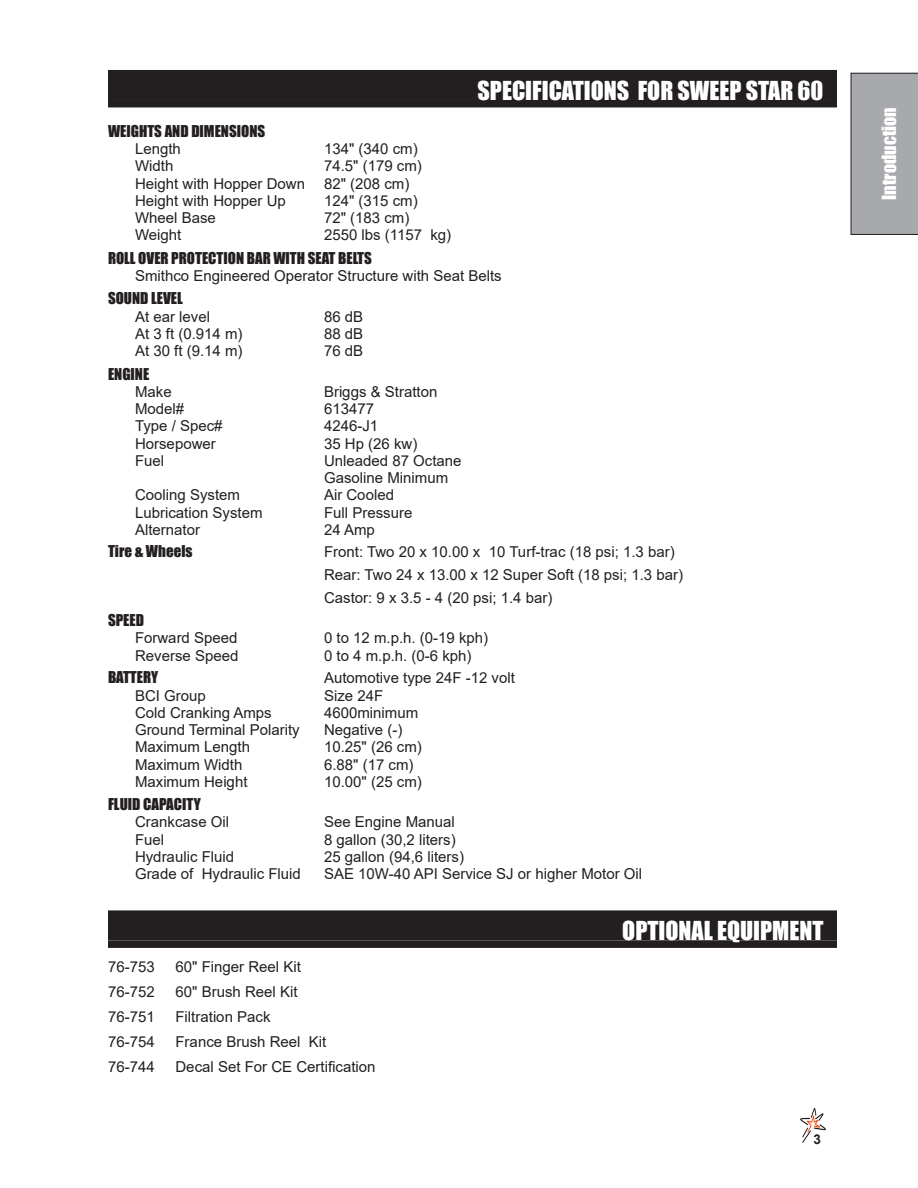
<style>
.page{position:relative;width:918px;height:1188px;background:#fff}
.page>*{position:absolute;margin:0;border:0;box-sizing:border-box;transform-origin:0 0}
.Header_Right{font:24px "Impact";color:#fff}
.t1{font:18px "Impact";color:#fff}
.Specifications{font:15px "Arial";color:#231f20}
._1__2__3{font:15px "Arial";color:#231f20}
.Subhead_1{font:15px "Impact";color:#231f20}
.Specifications-2{font:15px "Impact";color:#231f20}
.t2{font:700 13.5px "Arial";color:#231f20}
</style>
<div class="page">
<img style="left:800px;top:1108px;width:26px;height:35px">
<div style="left:851px;top:73px;width:67px;height:162px;background:#a8a9ad"></div>
<div style="left:108px;top:70px;width:729px;height:30px;background:#231f20"></div>
<div style="left:108px;top:100px;width:729px;height:7px;background:#231f20"></div>
<div style="left:108px;top:910px;width:729px;height:30px;background:#231f20"></div>
<div style="left:108px;top:940px;width:729px;height:8px;background:#231f20"></div>
<p class="Header_Right" style="left:478px;top:72px;width:347px">SPECIFICATIONS FOR SWEEP STAR 60</p>
<p class="Subhead_1" style="left:108px;top:119px;width:159px">WEIGHTS AND DIMENSIONS</p>
<p class="Specifications" style="left:135px;top:139px;width:47px">Length</p>
<p class="Specifications" style="left:324px;top:139px;width:95px">134" (340 cm)</p>
<p class="Specifications" style="left:135px;top:156px;width:40px">Width</p>
<p class="Specifications" style="left:324px;top:156px;width:99px">74.5" (179 cm)</p>
<p class="Specifications" style="left:135px;top:173px;width:172px">Height with Hopper Down</p>
<p class="Specifications" style="left:324px;top:173px;width:87px">82" (208 cm)</p>
<p class="Specifications" style="left:135px;top:190px;width:152px">Height with Hopper Up</p>
<p class="Specifications" style="left:324px;top:190px;width:95px">124" (315 cm)</p>
<p class="Specifications" style="left:135px;top:208px;width:82px">Wheel Base</p>
<p class="Specifications" style="left:324px;top:208px;width:87px">72" (183 cm)</p>
<p class="Specifications" style="left:135px;top:225px;width:48px">Weight</p>
<p class="Specifications" style="left:324px;top:225px;width:129px">2550 lbs (1157 kg)</p>
<p class="Subhead_1" style="left:108px;top:246px;width:265px">ROLL OVER PROTECTION BAR WITH SEAT BELTS</p>
<p class="Specifications" style="left:135px;top:265px;width:368px">Smithco Engineered Operator Structure with Seat Belts</p>
<p class="Subhead_1" style="left:108px;top:287px;width:76px">SOUND LEVEL</p>
<p class="Specifications" style="left:135px;top:306px;width:77px">At ear level</p>
<p class="Specifications" style="left:324px;top:306px;width:41px">86 dB</p>
<p class="Specifications" style="left:135px;top:323px;width:109px">At 3 ft (0.914 m)</p>
<p class="Specifications" style="left:324px;top:323px;width:41px">88 dB</p>
<p class="Specifications" style="left:135px;top:341px;width:109px">At 30 ft (9.14 m)</p>
<p class="Specifications" style="left:324px;top:341px;width:41px">76 dB</p>
<p class="Subhead_1" style="left:108px;top:362px;width:43px">ENGINE</p>
<p class="Specifications" style="left:135px;top:381px;width:38px">Make</p>
<p class="Specifications" style="left:324px;top:381px;width:115px">Briggs &amp; Stratton</p>
<p class="Specifications" style="left:135px;top:398px;width:51px">Model#</p>
<p class="Specifications" style="left:324px;top:398px;width:52px">613477</p>
<p class="Specifications" style="left:135px;top:416px;width:89px">Type / Spec#</p>
<p class="Specifications" style="left:324px;top:416px;width:56px">4246-J1</p>
<p class="Specifications" style="left:135px;top:433px;width:82px">Horsepower</p>
<p class="Specifications" style="left:324px;top:433px;width:95px">35 Hp (26 kw)</p>
<p class="Specifications" style="left:135px;top:450px;width:31px">Fuel</p>
<p class="Specifications" style="left:324px;top:450px;width:139px">Unleaded 87 Octane</p>
<p class="Specifications" style="left:324px;top:467px;width:126px">Gasoline Minimum</p>
<p class="Specifications" style="left:135px;top:485px;width:107px">Cooling System</p>
<p class="Specifications" style="left:324px;top:485px;width:72px">Air Cooled</p>
<p class="Specifications" style="left:135px;top:502px;width:129px">Lubrication System</p>
<p class="Specifications" style="left:324px;top:502px;width:90px">Full Pressure</p>
<p class="Specifications" style="left:135px;top:519px;width:67px">Alternator</p>
<p class="Specifications" style="left:324px;top:519px;width:52px">24 Amp</p>
<p class="Specifications-2" style="left:108px;top:540px;width:86px">Tire &amp; Wheels</p>
<p class="Specifications" style="left:324px;top:542px;width:352px">Front: Two 20 x 10.00 x 10 Turf-trac (18 psi; 1.3 bar)</p>
<p class="Specifications" style="left:324px;top:565px;width:361px">Rear: Two 24 x 13.00 x 12 Super Soft (18 psi; 1.3 bar)</p>
<p class="Specifications" style="left:324px;top:587px;width:230px">Castor: 9 x 3.5 - 4 (20 psi; 1.4 bar)</p>
<p class="Subhead_1" style="left:108px;top:609px;width:38px">SPEED</p>
<p class="Specifications" style="left:135px;top:628px;width:104px">Forward Speed</p>
<p class="Specifications" style="left:324px;top:628px;width:166px">0 to 12 m.p.h. (0-19 kph)</p>
<p class="Specifications" style="left:135px;top:645px;width:105px">Reverse Speed</p>
<p class="Specifications" style="left:324px;top:645px;width:149px">0 to 4 m.p.h. (0-6 kph)</p>
<p class="Specifications-2" style="left:108px;top:666px;width:52px">BATTERY</p>
<p class="Specifications" style="left:324px;top:668px;width:192px">Automotive type 24F -12 volt</p>
<p class="Specifications" style="left:135px;top:685px;width:72px">BCI Group</p>
<p class="Specifications" style="left:324px;top:685px;width:61px">Size 24F</p>
<p class="Specifications" style="left:135px;top:702px;width:138px">Cold Cranking Amps</p>
<p class="Specifications" style="left:324px;top:702px;width:96px">4600minimum</p>
<p class="Specifications" style="left:135px;top:719px;width:166px">Ground Terminal Polarity</p>
<p class="Specifications" style="left:324px;top:719px;width:80px">Negative (-)</p>
<p class="Specifications" style="left:135px;top:737px;width:117px">Maximum Length</p>
<p class="Specifications" style="left:324px;top:737px;width:99px">10.25" (26 cm)</p>
<p class="Specifications" style="left:135px;top:754px;width:109px">Maximum Width</p>
<p class="Specifications" style="left:324px;top:754px;width:91px">6.88" (17 cm)</p>
<p class="Specifications" style="left:135px;top:771px;width:114px">Maximum Height</p>
<p class="Specifications" style="left:324px;top:771px;width:99px">10.00" (25 cm)</p>
<p class="Subhead_1" style="left:108px;top:793px;width:94px">FLUID CAPACITY</p>
<p class="Specifications" style="left:135px;top:812px;width:96px">Crankcase Oil</p>
<p class="Specifications" style="left:324px;top:812px;width:132px">See Engine Manual</p>
<p class="Specifications" style="left:135px;top:829px;width:31px">Fuel</p>
<p class="Specifications" style="left:324px;top:829px;width:133px">8 gallon (30,2 liters)</p>
<p class="Specifications" style="left:135px;top:846px;width:101px">Hydraulic Fluid</p>
<p class="Specifications" style="left:324px;top:846px;width:142px">25 gallon (94,6 liters)</p>
<p class="Specifications" style="left:135px;top:864px;width:167px">Grade of Hydraulic Fluid</p>
<p class="Specifications" style="left:324px;top:864px;width:320px">SAE 10W-40 API Service SJ or higher Motor Oil</p>
<p class="Header_Right" style="left:622px;top:912px;width:203px">OPTIONAL EQUIPMENT</p>
<p class="_1__2__3" style="left:108px;top:956px;width:48px">76-753</p>
<p class="_1__2__3" style="left:176px;top:956px;width:127px">60" Finger Reel Kit</p>
<p class="_1__2__3" style="left:108px;top:981px;width:48px">76-752</p>
<p class="_1__2__3" style="left:176px;top:981px;width:124px">60" Brush Reel Kit</p>
<p class="_1__2__3" style="left:108px;top:1006px;width:48px">76-751</p>
<p class="_1__2__3" style="left:176px;top:1006px;width:97px">Filtration Pack</p>
<p class="_1__2__3" style="left:108px;top:1031px;width:48px">76-754</p>
<p class="_1__2__3" style="left:176px;top:1031px;width:152px">France Brush Reel Kit</p>
<p class="_1__2__3" style="left:108px;top:1057px;width:48px">76-744</p>
<p class="_1__2__3" style="left:176px;top:1057px;width:202px">Decal Set For CE Certification</p>
<p class="t2" style="left:813px;top:1129px;width:9px">3</p>
<p class="t1" style="left:875px;top:200px;width:94px;rotate:-90deg">Introduction</p>
</div>
